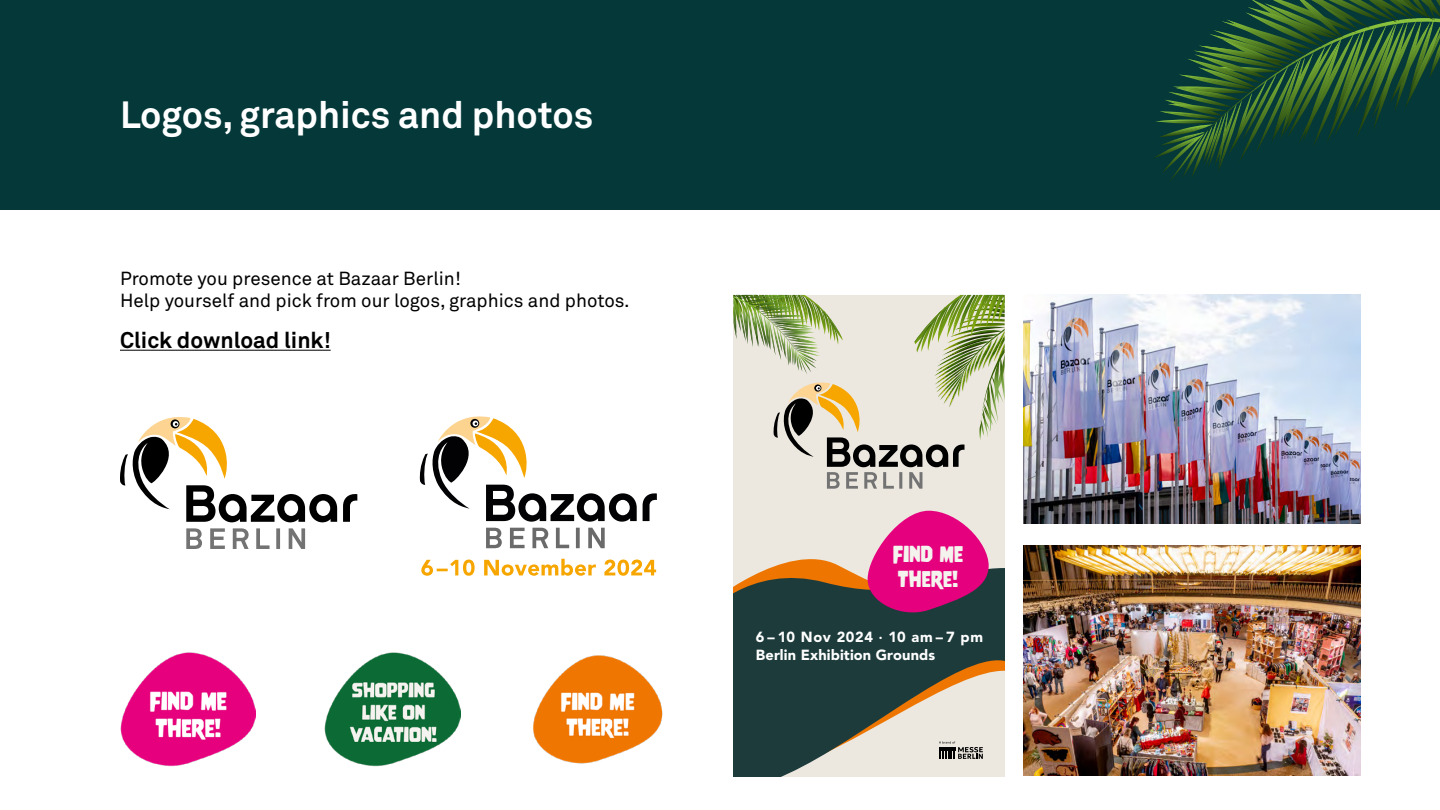
<style>
.page{position:relative;width:1440px;height:810px;background:#fff}
.page>*{position:absolute;margin:0;border:0;box-sizing:border-box;transform-origin:0 0}
.t1{font:700 37.5px "Akkurat Std";color:#fff}
.t2{font:700 22.5px "Akkurat Std";color:#000}
.t3{font:20.4px/24.5px "Nove";letter-spacing:-.01em;color:#f4f3ee}
.t4{font:18.75px "Akkurat Std";color:#000}
.t5{font:900 14.55px/17.7px "Avenir LT Std";letter-spacing:.01em;color:#fff}
.s1{font-family:"Baloo Paaji 2";font-weight:400}
</style>
<div class="page">
<img style="left:1024px;top:295px;width:337px;height:229px">
<svg style="left:186px;top:528px;width:119px;height:21px"></svg>
<svg style="left:120px;top:417px;width:237px;height:105px"></svg>
<div style="left:0;top:0;width:1440px;height:210px;background:#043839"></div>
<svg style="left:1154px;top:0;width:286px;height:181px"></svg>
<hr style="left:120px;top:350px;width:211px;height:1px;background:#000">
<img style="left:120px;top:652px;width:135px;height:115px">
<img style="left:533px;top:655px;width:130px;height:109px">
<img style="left:325px;top:652px;width:135px;height:115px">
<img style="left:1024px;top:546px;width:337px;height:230px">
<svg style="left:486px;top:528px;width:119px;height:20px"></svg>
<svg style="left:419px;top:416px;width:238px;height:106px"></svg>
<svg style="left:421px;top:559px;width:235px;height:17px"></svg>
<div style="left:734px;top:492px;width:271px;height:47px;background:#ece8e0"></div>
<svg style="left:734px;top:539px;width:271px;height:238px;fill:#1e3b3c"></svg>
<svg style="left:939px;top:741px;width:44px;height:18px"></svg>
<svg style="left:733px;top:295px;width:272px;height:194px"></svg>
<svg style="left:868px;top:511px;width:121px;height:108px"></svg>
<p class="t1" style="left:120px;top:92px;width:475px">Logos, graphics and photos</p>
<p class="t4" style="left:120px;top:267px;width:343px">Promote you presence at Bazaar Berlin!</p>
<p class="t4" style="left:120px;top:290px;width:511px">Help yourself and pick from our logos, graphics and photos.</p>
<p class="t2" style="left:120px;top:326px;width:213px">Click download link!</p>
<p class="t3" style="left:893px;top:542px;width:72px">Find me there!</p>
<p class="t5" style="left:756px;top:628px;width:229px">6 – 10 Nov 2024 <span class="s1">∙</span> 10 am – 7 pm<br>Berlin Exhibition Grounds</p>
</div>
